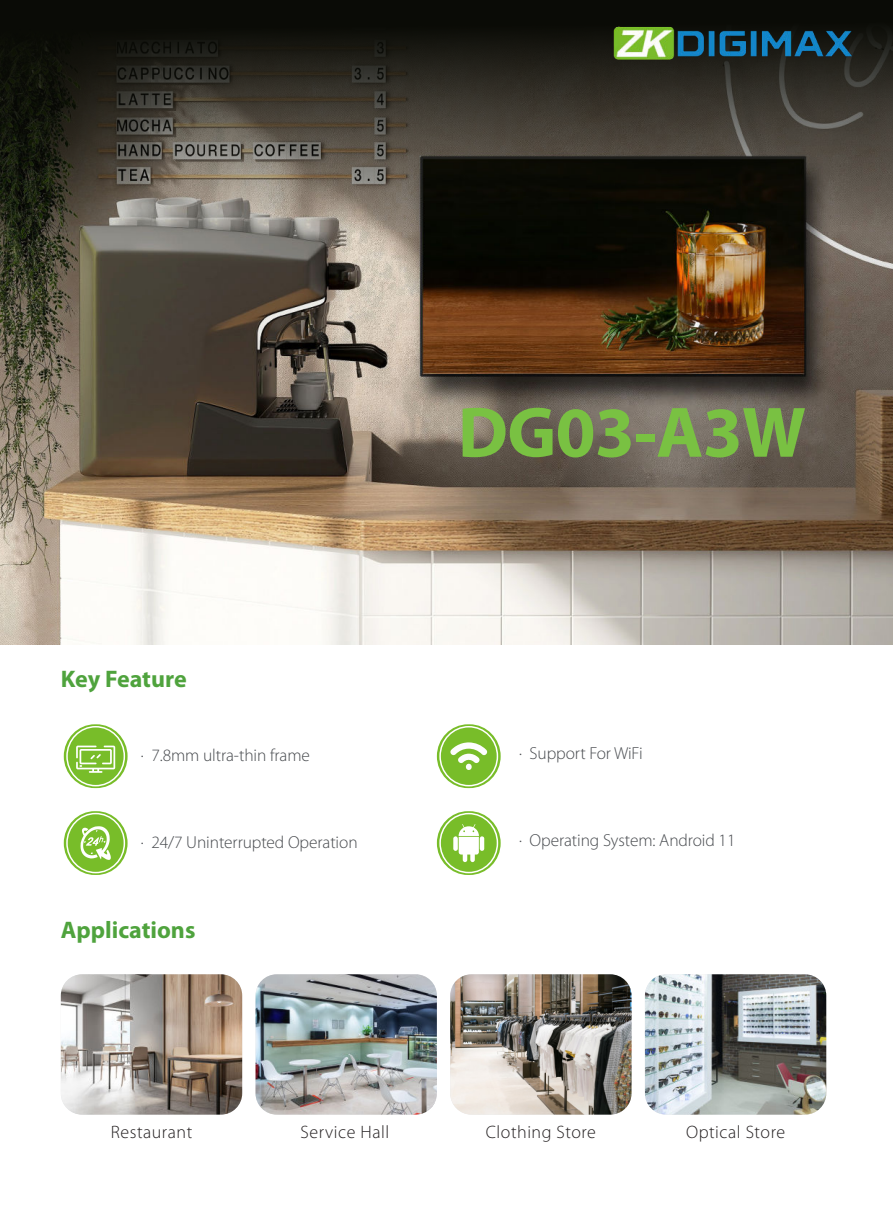
<style>
.page{position:relative;width:893px;height:1212px;background:#fff}
.page>*{position:absolute;margin:0;border:0;box-sizing:border-box;transform-origin:0 0}
.t1{font:700 72px "Myriad Pro";letter-spacing:-.01em;color:#79c142}
.t2{font:700 24px "Myriad Pro";color:#4fa33d}
.t3{font:300 18px "Myriad Pro";letter-spacing:.03em;color:#231f20}
.t4{font:300 17.4px "Myriad Pro";letter-spacing:-.005em;color:#474a4e}
</style>
<div class="page">
<img style="left:450px;top:974px;width:182px;height:140px">
<img style="left:256px;top:974px;width:181px;height:140px">
<img style="left:61px;top:974px;width:181px;height:140px">
<img style="left:645px;top:974px;width:181px;height:140px">
<svg style="left:437px;top:811px;width:64px;height:64px;background:#87c440"></svg>
<div style="left:439px;top:813px;width:59px;height:60px;border:2px solid #fff;border-radius:50%"></div>
<svg style="left:453px;top:824px;width:31px;height:38px"></svg>
<svg style="left:437px;top:724px;width:64px;height:64px;background:#85c33f"></svg>
<div style="left:439px;top:726px;width:59px;height:60px;border:2px solid #fff;border-radius:50%"></div>
<svg style="left:450px;top:742px;width:37px;height:28px"></svg>
<svg style="left:64px;top:811px;width:64px;height:64px;background:#85c33f"></svg>
<div style="left:66px;top:813px;width:59px;height:60px;border:2px solid #fff;border-radius:50%"></div>
<svg style="left:81px;top:826px;width:30px;height:34px"></svg>
<img style="left:0;top:240px;width:893px;height:405px">
<svg style="left:0;top:0;width:893px;height:240px;background:#37342c"></svg>
<img style="left:593px;top:3px;width:281px;height:79px">
<svg style="left:64px;top:724px;width:64px;height:64px;background:#86c440"></svg>
<div style="left:66px;top:726px;width:59px;height:60px;border:2px solid #fff;border-radius:50%"></div>
<svg style="left:76px;top:745px;width:39px;height:28px"></svg>
<h2 class="t2" style="left:61px;top:670px;width:127px">Key Feature</h2>
<h1 class="t1" style="left:458px;top:405px;width:350px">DG03-A3W</h1>
<p class="t4" style="left:141px;top:746px;width:171px">· 7.8mm ultra-thin frame</p>
<p class="t4" style="left:519px;top:744px;width:125px">· Support For WiFi</p>
<p class="t4" style="left:141px;top:834px;width:218px">· 24/7 Uninterrupted Operation</p>
<h2 class="t2" style="left:61px;top:921px;width:136px">Applications</h2>
<p class="t4" style="left:519px;top:831px;width:218px">· Operating System: Android 11</p>
<p class="t3" style="left:111px;top:1123px;width:83px">Restaurant</p>
<p class="t3" style="left:301px;top:1123px;width:90px">Service Hall</p>
<p class="t3" style="left:486px;top:1123px;width:112px">Clothing Store</p>
<p class="t3" style="left:686px;top:1123px;width:101px">Optical Store</p>
</div>
